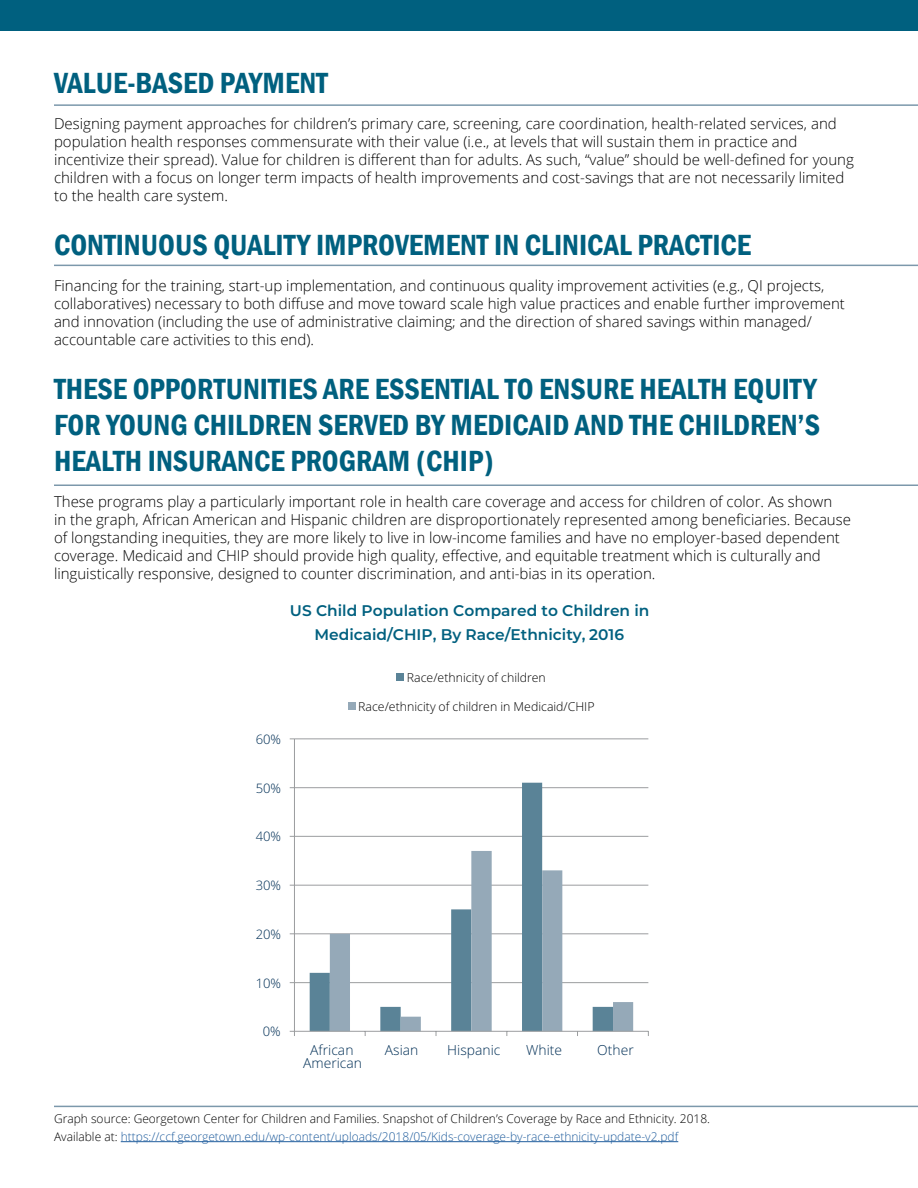
<style>
.page{position:relative;width:918px;height:1188px;background:#fff}
.page>*{position:absolute;margin:0;border:0;box-sizing:border-box;transform-origin:0 0}
.t1{font:600 condensed 30px/36px "Franklin Gothic";color:#00607f;text-align:justify}
.t2{font:600 15.45px/23.5px "Montserrat";color:#00607f;text-align:center}
.t3{font:300 15px/18px "Open Sans";color:#000}
.t4{font:300 13.8px/13px "Open Sans";color:#002f56;text-align:center}
.t5{font:300 13.05px "Open Sans";color:#002f56}
.t6{font:300 12.3px "Open Sans";color:#000}
.t7{font:300 12px/18px "Open Sans";color:#000}
.s1{color:#215e9e}
</style>
<div class="page">
<hr style="left:54px;top:104px;width:864px;height:2px;background:#7c98ab">
<hr style="left:54px;top:265px;width:864px;height:1px;background:#7c98ab">
<hr style="left:54px;top:484px;width:864px;height:2px;background:#7c98ab">
<hr style="left:54px;top:1106px;width:864px;height:1px;background:#7c98ab">
<hr style="left:294px;top:982px;width:354px;height:1px;background:#9b9d9f">
<hr style="left:294px;top:934px;width:354px;height:1px;background:#9b9d9f">
<hr style="left:294px;top:885px;width:354px;height:1px;background:#9b9d9f">
<hr style="left:294px;top:836px;width:354px;height:1px;background:#9b9d9f">
<hr style="left:294px;top:787px;width:354px;height:1px;background:#9b9d9f">
<hr style="left:294px;top:739px;width:354px;height:1px;background:#9b9d9f">
<svg style="left:310px;top:783px;width:303px;height:248px"></svg>
<svg style="left:330px;top:851px;width:303px;height:180px"></svg>
<hr style="left:294px;top:739px;width:1px;height:292px;background:#9b9d9f">
<hr style="left:294px;top:1031px;width:354px;height:1px;background:#9b9d9f">
<div style="left:397px;top:674px;width:7px;height:7px;background:#5a8397"></div>
<div style="left:348px;top:703px;width:7px;height:7px;background:#95a9b8"></div>
<hr style="left:121px;top:1141px;width:557px;height:1px;background:#215e9e">
<div style="left:0;top:0;width:918px;height:31px;background:#00607f"></div>
<h1 class="t1" style="left:54px;top:65px;width:275px">VALUE-BASED PAYMENT</h1>
<p class="t3" style="left:54px;top:114px;width:801px">Designing payment approaches for children’s primary care, screening, care coordination, health-related services, and population health responses commensurate with their value (i.e., at levels that will sustain them in practice and incentivize their spread). Value for children is different than for adults. As such, “value” should be well-defined for young children with a focus on longer term impacts of health improvements and cost-savings that are not necessarily limited to the health care system.</p>
<h1 class="t1" style="left:54px;top:227px;width:699px">CONTINUOUS QUALITY IMPROVEMENT IN CLINICAL PRACTICE</h1>
<p class="t3" style="left:54px;top:276px;width:793px">Financing for the training, start-up implementation, and continuous quality improvement activities (e.g., QI projects, collaboratives) necessary to both diffuse and move toward scale high value practices and enable further improvement and innovation (including the use of administrative claiming; and the direction of shared savings within managed/ accountable care activities to this end).</p>
<h1 class="t1" style="left:54px;top:371px;width:768px">THESE OPPORTUNITIES ARE ESSENTIAL TO ENSURE HEALTH EQUITY FOR YOUNG CHILDREN SERVED BY MEDICAID AND THE CHILDREN’S HEALTH INSURANCE PROGRAM (CHIP)</h1>
<p class="t3" style="left:54px;top:492px;width:799px">These programs play a particularly important role in health care coverage and access for children of color. As shown<br>in the graph, African American and Hispanic children are disproportionately represented among beneficiaries. Because of longstanding inequities, they are more likely to live in low-income families and have no employer-based dependent coverage. Medicaid and CHIP should provide high quality, effective, and equitable treatment which is culturally and linguistically responsive, designed to counter discrimination, and anti-bias in its operation.</p>
<p class="t5" style="left:256px;top:730px;width:27px">60%</p>
<p class="t2" style="left:290px;top:598px;width:361px">US Child Population Compared to Children in<br>Medicaid/CHIP, By Race/Ethnicity, 2016</p>
<p class="t6" style="left:407px;top:669px;width:140px">Race/ethnicity of children</p>
<p class="t6" style="left:358px;top:698px;width:238px">Race/ethnicity of children in Medicaid/CHIP</p>
<p class="t5" style="left:256px;top:779px;width:27px">50%</p>
<p class="t5" style="left:256px;top:828px;width:27px">40%</p>
<p class="t5" style="left:256px;top:877px;width:27px">30%</p>
<p class="t5" style="left:256px;top:925px;width:27px">20%</p>
<p class="t5" style="left:256px;top:974px;width:27px">10%</p>
<p class="t5" style="left:263px;top:1023px;width:20px">0%</p>
<p class="t4" style="left:303px;top:1043px;width:60px">African<br>American</p>
<p class="t4" style="left:385px;top:1043px;width:35px">Asian</p>
<p class="t4" style="left:447px;top:1043px;width:55px">Hispanic</p>
<p class="t4" style="left:526px;top:1043px;width:37px">White</p>
<p class="t4" style="left:597px;top:1043px;width:38px">Other</p>
<p class="t7" style="left:54px;top:1109px;width:658px">Graph source: Georgetown Center for Children and Families. Snapshot of Children’s Coverage by Race and Ethnicity. 2018.<br>Available at: <span class="s1">https://ccf.georgetown.edu/wp-content/uploads/2018/05/Kids-coverage-by-race-ethnicity-update-v2.pdf</span></p>
</div>
